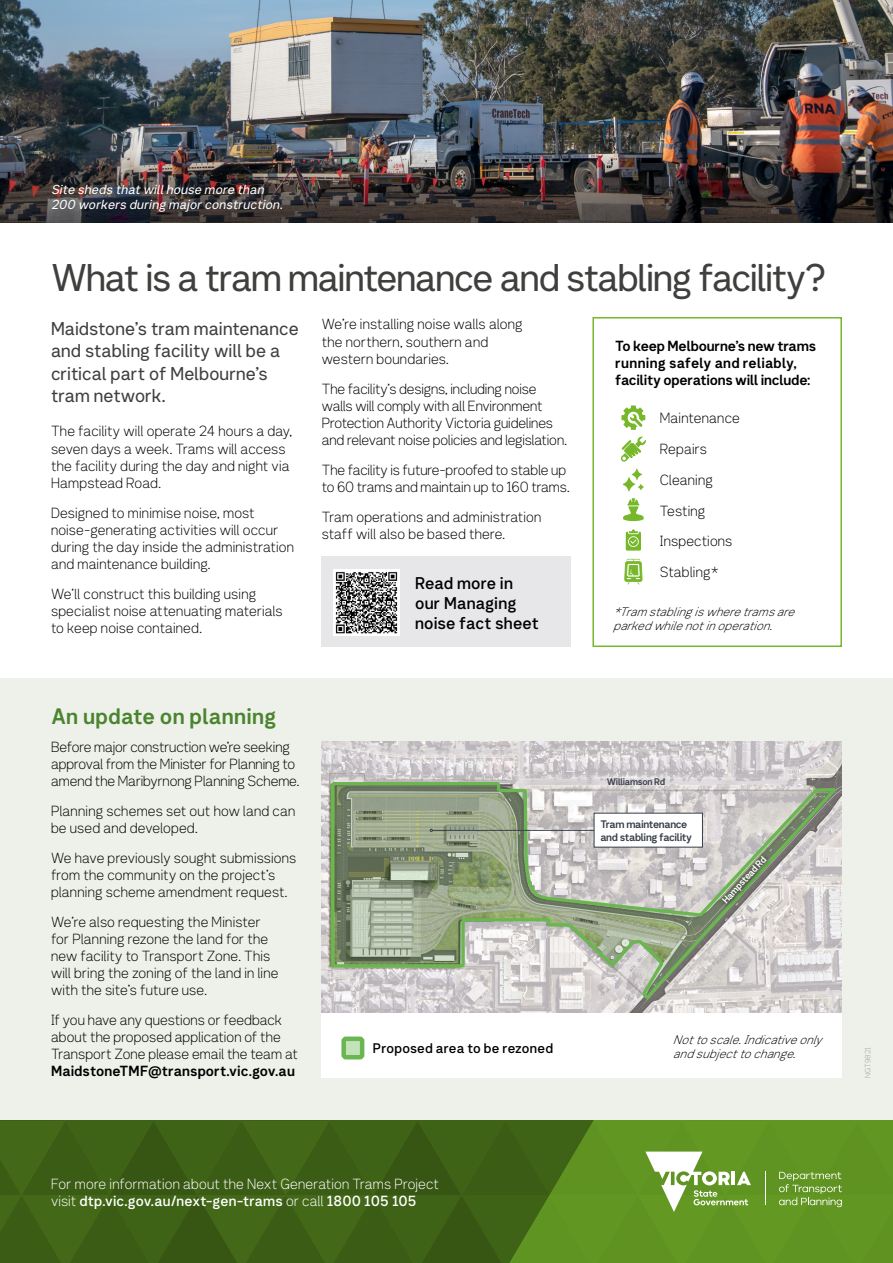
<style>
.page{position:relative;width:893px;height:1263px;background:#fff}
.page>*{position:absolute;margin:0;border:0;box-sizing:border-box;transform-origin:0 0}
.t1{font:37.5px "Network Sans 2019 Regular";letter-spacing:-.035em;color:#3f3f3e}
.t2{font:21.75px "Network Sans 2019 Bold";letter-spacing:.005em;color:#4b8430}
.t3{font:18px/22.5px "Network Sans 2019 Regular";color:#3f3f3e}
.t4{font:16.5px/19.8px "Network Sans 2019 Medium";letter-spacing:.005em;color:#000}
.t5{font:14.25px/17.1px "Network Sans 2019 Light";letter-spacing:.005em;color:#000}
.t6{font:14.25px/17.1px "Network Sans 2019 Bold";letter-spacing:-.01em;color:#000}
.t7{font:14.25px "Network Sans 2019 Light";letter-spacing:.01em;color:#fff}
.t8{font:14.25px "Network Sans 2019 Medium";letter-spacing:.01em;color:#fff}
.t9{font:13.5px "Network Sans 2019 Medium";letter-spacing:.01em;color:#000}
.t10{font:italic 12.75px/15.3px "Network Sans 2019 Regular";color:#fff}
.t11{font:italic 12px/14.4px "Network Sans 2019 Light";color:#000}
.t12{font:10.65px/12.8px "Network Sans 2019 Bold";letter-spacing:-.035em;color:#39404a}
.t13{font:9.3px "Network Sans 2019 Bold";letter-spacing:-.035em;color:#39404a}
.t14{font:9.3px "Network Sans 2019 Bold";color:#fff}
.t15{font:7.5px "Network Sans 2019 Light";letter-spacing:.02em;color:#9d9d9c}
.s1{font-family:"Network Sans 2019 Light"}
</style>
<div class="page">
<div style="left:0;top:677px;width:893px;height:443px;background:#eef1e9"></div>
<img style="left:322px;top:741px;width:520px;height:272px">
<svg style="left:329px;top:780px;width:510px;height:222px"></svg>
<svg style="left:333px;top:784px;width:501px;height:213px;background:#b4baab"></svg>
<div style="left:594px;top:813px;width:108px;height:34px;background:#fff"></div>
<hr style="left:432px;top:830px;width:162px;height:1px;background:#39404a">
<div style="left:718px;top:852px;width:54px;height:57px;background:#000;opacity:.75"></div>
<div style="left:322px;top:1014px;width:520px;height:64px;background:#fff"></div>
<img style="left:0;top:0;width:893px;height:134px">
<img style="left:0;top:134px;width:893px;height:88px">
<div style="left:341px;top:1036px;width:23px;height:23px;border:4px solid #6ab651;border-radius:2px"></div>
<svg style="left:343px;top:1038px;width:20px;height:20px"></svg>
<div style="left:322px;top:557px;width:249px;height:90px;background:#e7e6e8"></div>
<img style="left:333px;top:569px;width:67px;height:67px">
<div style="left:592px;top:317px;width:250px;height:330px;border:2px solid #76b82a"></div>
<svg style="left:621px;top:405px;width:24px;height:25px"></svg>
<svg style="left:621px;top:436px;width:25px;height:26px"></svg>
<svg style="left:623px;top:468px;width:21px;height:23px"></svg>
<svg style="left:623px;top:498px;width:21px;height:23px"></svg>
<svg style="left:626px;top:529px;width:15px;height:22px"></svg>
<svg style="left:624px;top:559px;width:18px;height:25px"></svg>
<svg style="left:0;top:1120px;width:893px;height:143px;background:#4e761f"></svg>
<p class="t10" style="left:51px;top:181px;width:237px">Siteshedsthatwillhousemorethan<br>200 workersduringmajorconstruction.</p>
<h1 class="t1" style="left:51px;top:246px;width:777px">What is a tram maintenance and stabling facility?</h1>
<p class="t3" style="left:51px;top:316px;width:249px">Maidstone’s tram maintenance and stabling facility will be a critical part of Melbourne’s tram network.</p>
<p class="t5" style="left:51px;top:422px;width:243px">The facility will operate 24 hours a day, seven days a week. Trams will access the facility during the day and night via Hampstead Road.</p>
<p class="t5" style="left:51px;top:503px;width:245px">Designed to minimise noise, most noise-generating activities will occur during the day inside the administration and maintenance building.</p>
<p class="t5" style="left:51px;top:584px;width:233px">We’ll construct this building using specialist noise attenuating materials to keep noise contained.</p>
<p class="t5" style="left:322px;top:315px;width:202px">We’re installing noise walls along the northern, southern and western boundaries.</p>
<p class="t5" style="left:322px;top:379px;width:247px">The facility’s designs, including noise walls will comply with all Environment Protection Authority Victoria guidelines and relevant noise policies and legislation.</p>
<p class="t5" style="left:322px;top:460px;width:249px">The facility is future-proofed to stable up to 60 trams and maintain up to 160 trams.</p>
<p class="t5" style="left:322px;top:507px;width:221px">Tram operations and administration staff will also be based there.</p>
<p class="t6" style="left:615px;top:337px;width:202px">To keep Melbourne’s new trams running safely and reliably, facility operations will include:</p>
<p class="t5" style="left:660px;top:402px;width:82px;line-height:30.8px">Maintenance<br>Repairs<br>Cleaning<br>Testing<br>Inspections<br>Stabling*</p>
<p class="t11" style="left:614px;top:604px;width:186px">*Tram stablingiswheretramsare parkedwhilenotinoperation.</p>
<p class="t4" style="left:415px;top:572px;width:125px">Read more in our Managing noise fact sheet</p>
<h2 class="t2" style="left:51px;top:697px;width:227px">An update on planning</h2>
<p class="t5" style="left:51px;top:737px;width:250px">Before major construction we’re seeking approval from the Minister for Planning to amend the Maribyrnong Planning Scheme.</p>
<p class="t5" style="left:51px;top:801px;width:246px">Planning schemes set out how land can be used and developed.</p>
<p class="t5" style="left:51px;top:848px;width:247px">We have previously sought submissions from the community on the project’s planning scheme amendment request.</p>
<p class="t5" style="left:51px;top:912px;width:229px">We’re also requesting the Minister for Planning rezone the land for the new facility to Transport Zone. This will bring the zoning of the land in line with the site’s future use.</p>
<p class="t5" style="left:51px;top:1010px;width:248px">If you have any questions or feedback about the proposed application of the<br>Transport Zone please email the team at</p>
<p class="t6" style="left:51px;top:1062px;width:245px">MaidstoneTMF@transport.vic.gov.au</p>
<p class="t9" style="left:373px;top:1036px;width:182px">Proposed area to be rezoned</p>
<p class="t7" style="left:51px;top:1172px;width:389px">For more information about the Next Generation Trams Project</p>
<p class="t8" style="left:51px;top:1189px;width:367px"><span class="s1">visit</span> dtp.vic.gov.au/next-gen-trams <span class="s1">or call</span> 1800 105 105</p>
<p class="t13" style="left:607px;top:774px;width:60px">Williamson Rd</p>
<p class="t12" style="left:600px;top:817px;width:93px">Tram maintenance and stabling facility</p>
<p class="t14" style="left:718px;top:896px;width:62px;rotate:-47deg">Hampstead Rd</p>
<p class="t11" style="left:674px;top:1032px;width:150px">Nottoscale.Indicativeonly andsubjecttochange.</p>
<p class="t15" style="left:861px;top:1078px;width:33px;rotate:-90deg">NGT9821</p>
</div>
